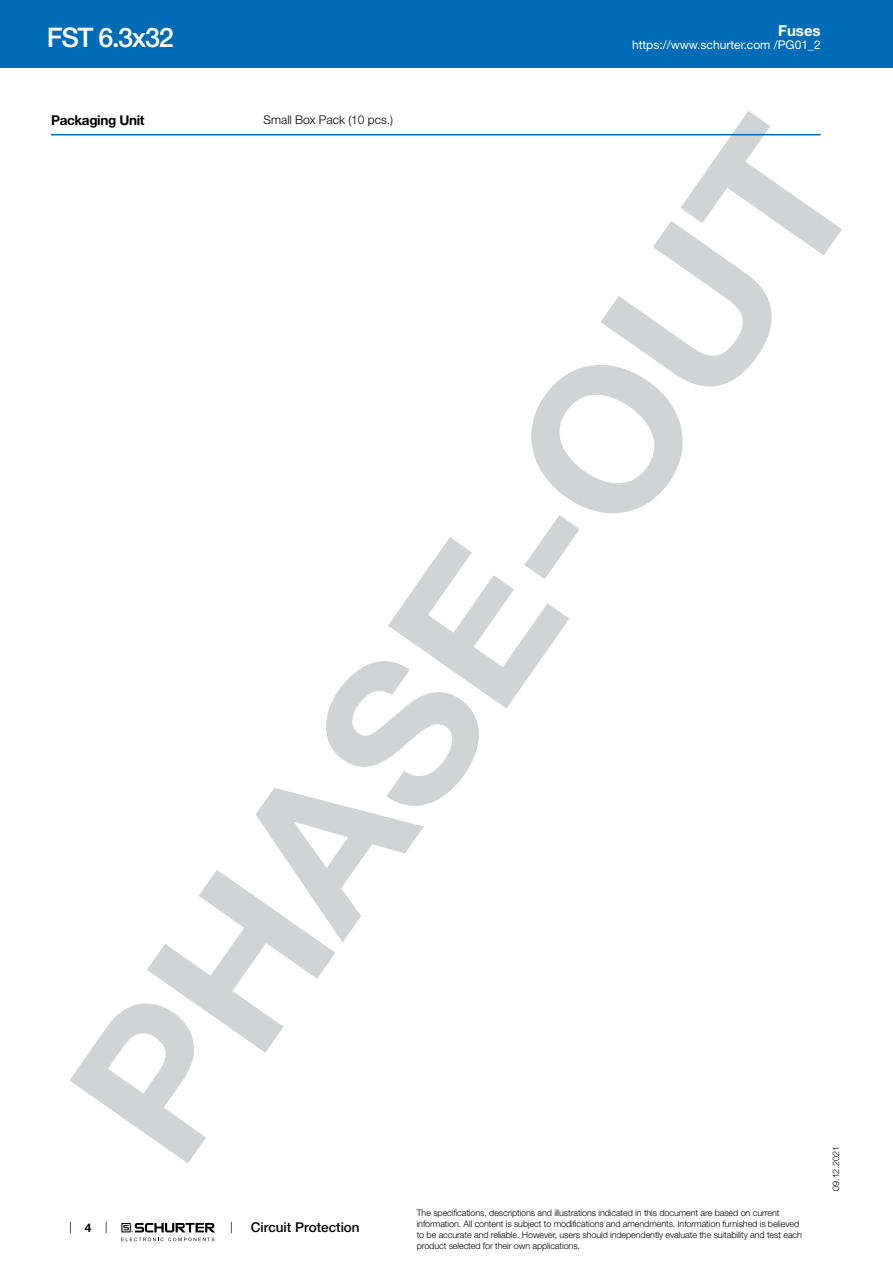
<style>
.page{position:relative;width:893px;height:1263px;background:#fff}
.page>*{position:absolute;margin:0;border:0;box-sizing:border-box;transform-origin:0 0}
.t1{font:700 202.5px "Helvetica Neue LT";color:#d1d3d4}
.t2{font:500 27px "Helvetica Neue LT";letter-spacing:-.05em;color:#fff}
.t3{font:700 15px "Helvetica Neue LT";color:#fff}
.t4{font:500 13.5px "Helvetica Neue LT";color:#000}
.t5{font:700 13.5px "Helvetica Neue LT";letter-spacing:-.025em;color:#000}
.t6{font:12px "Helvetica Neue LT";color:#fff}
.t7{font:300 12px "Helvetica Neue LT";color:#000}
.t8{font:700 12px "Helvetica Neue LT";color:#000}
.t9{font:300 9px/10.8px "Helvetica Neue LT";letter-spacing:-.01em;color:#000}
</style>
<div class="page">
<svg style="left:70px;top:1221px;width:1px;height:12px"></svg>
<svg style="left:121px;top:1223px;width:94px;height:18px"></svg>
<div style="left:0;top:0;width:893px;height:68px;background:#006bb6"></div>
<hr style="left:51px;top:134px;width:770px;height:1px;background:#006bb6">
<h2 class="t2" style="left:47px;top:21px;width:128px">FST 6.3x32</h2>
<h3 class="t3" style="left:778px;top:21px;width:44px">Fuses</h3>
<h3 class="t6" style="left:632px;top:38px;width:190px">https://www.schurter.com /PG01_2</h3>
<h1 class="t1" style="left:18px;top:1062px;width:1202px;rotate:-55deg">PHASE-OUT</h1>
<h3 class="t5" style="left:51px;top:112px;width:95px">Packaging Unit</h3>
<h3 class="t7" style="left:264px;top:113px;width:131px">Small Box Pack (10 pcs.)</h3>
<p class="t9" style="left:830px;top:1191px;width:46px;rotate:-90deg">09.12.2021</p>
<h3 class="t8" style="left:85px;top:1220px;width:8px">4</h3>
<h3 class="t4" style="left:251px;top:1219px;width:110px">Circuit Protection</h3>
<p class="t9" style="left:417px;top:1207px;width:387px">The specifications, descriptions and illustrations indicated in this document are based on current information. All content is subject to modifications and amendments. Information furnished is believed to be accurate and reliable. However, users should independently evaluate the suitability and test each product selected for their own applications.</p>
</div>
